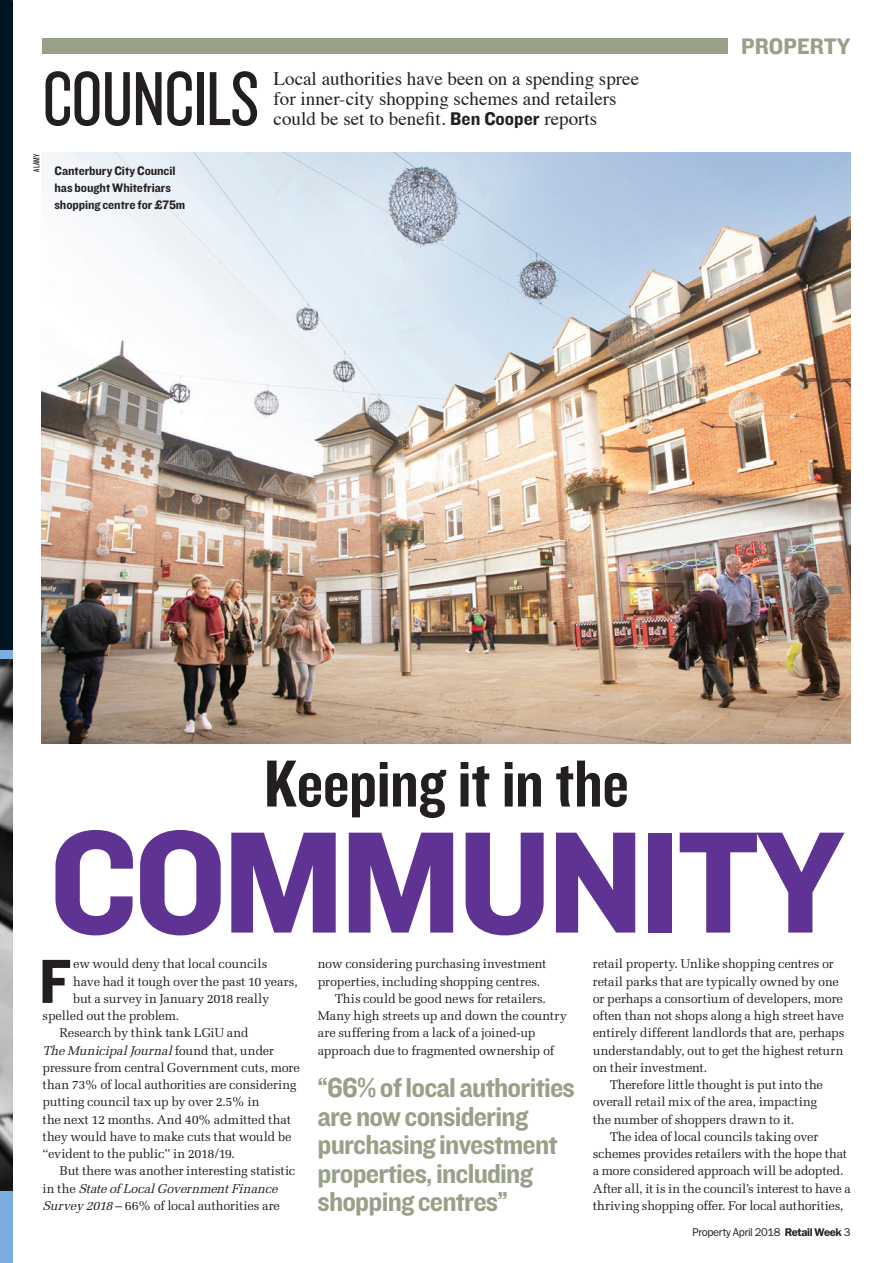
<style>
.page{position:relative;width:893px;height:1263px;background:#fff}
.page>*{position:absolute;margin:0;border:0;box-sizing:border-box;transform-origin:0 0}
.t1{font:150px "Knockout 51 Middleweight";color:#5e3394}
.t2{font:79.5px "Knockout 28 Junior Feathrwt";letter-spacing:-.01em;color:#231f20}
.t3{font:69px "Knockout 49 Liteweight";letter-spacing:-.01em;color:#231f20;scale:1.1 1}
.t4{font:64.5px "Knockout 51 Middleweight";color:#231f20}
.t5{font:28.5px/28.5px "Knockout 51 Middleweight";letter-spacing:-.025em;color:#99a088}
.t6{font:23.4px "Knockout 51 Middleweight";color:#99a088}
.t7{font:19.05px/20.4px "Times";color:#231f20}
.t8{font:12.75px "Melior";letter-spacing:-.015em;color:#231f20}
.t9{font:italic 12.75px "Melior";color:#231f20}
.t10{font:12.75px/17.2px "Knockout 51 Middleweight";letter-spacing:-.005em;color:#231f20}
.t11{font:11.25px "Franklin Gothic";letter-spacing:-.03em;color:#231f20}
.t12{font:9px "Knockout 28 Junior Feathrwt";letter-spacing:.025em;color:#231f20}
.s1{font-family:"Knockout 51 Middleweight"}
.s2{font-style:normal}
.s3{font-style:italic}
.s4{font-weight:600}
</style>
<div class="page">
<div style="left:0;top:0;width:13px;height:1263px;background:#011622"></div>
<img style="left:0;top:659px;width:13px;height:533px">
<div style="left:0;top:1192px;width:13px;height:71px;background:#79aede"></div>
<div style="left:0;top:651px;width:13px;height:8px;background:#79aede"></div>
<div style="left:43px;top:38px;width:685px;height:16px;background:#99a088"></div>
<img style="left:42px;top:153px;width:808px;height:591px">
<h2 class="t2" style="left:43px;top:50px;width:218px">COUNCILS</h2>
<h3 class="t7" style="left:274px;top:66px;width:367px">Local authorities have been on a spending spree for inner-city shopping schemes and retailers could be set to benefit. <span class="s1">Ben Cooper</span> reports</h3>
<p class="t12" style="left:31px;top:171px;width:19px;rotate:-90deg">ALAMY</p>
<p class="t10" style="left:54px;top:161px;width:132px">Canterbury City Council has bought Whitefriars shopping centre for £75m</p>
<h3 class="t6" style="left:741px;top:30px;width:111px">ProPerty</h3>
<h3 class="t3" style="left:264px;top:740px;width:333px">Keeping it in the</h3>
<h1 class="t1" style="left:49px;top:781px;width:796px">Community</h1>
<h3 class="t4" style="left:39px;top:938px;width:34px">F</h3>
<p class="t8" style="left:73px;top:956px;width:196px">ew would deny that local councils</p>
<p class="t8" style="left:73px;top:974px;width:226px">have had it tough over the past 10 years,</p>
<p class="t8" style="left:73px;top:991px;width:197px">but a survey in January 2018 really</p>
<p class="t8" style="left:43px;top:1008px;width:138px">spelled out the problem.</p>
<p class="t8" style="left:60px;top:1025px;width:191px">Research by think tank LGiU and</p>
<p class="t9" style="left:43px;top:1043px;width:233px">TheMunicipalJournal<span class="s2">fo u n d t h a t , u n d e r</span></p>
<p class="t8" style="left:43px;top:1060px;width:259px">pressure from central Government cuts, more</p>
<p class="t8" style="left:43px;top:1077px;width:256px">than 73% of local authorities are considering</p>
<p class="t8" style="left:43px;top:1094px;width:219px">putting council tax up by over 2.5% in</p>
<p class="t8" style="left:43px;top:1112px;width:250px">the next 12 months. And 40% admitted that</p>
<p class="t8" style="left:43px;top:1129px;width:250px">they would have to make cuts that would be</p>
<p class="t8" style="left:43px;top:1146px;width:194px">“evident to the public” in 2018/19.</p>
<p class="t8" style="left:60px;top:1163px;width:237px">But there was another interesting statistic</p>
<p class="t9" style="left:43px;top:1181px;width:240px"><span class="s2">i n t h e</span> Stateof LocalGovernmentFinance</p>
<p class="t8" style="left:43px;top:1198px;width:239px"><span class="s3">Survey2018</span>– 66% of local authorities are</p>
<p class="t8" style="left:318px;top:956px;width:230px">now considering purchasing investment</p>
<p class="t8" style="left:318px;top:974px;width:224px">properties, including shopping centres.</p>
<p class="t8" style="left:335px;top:991px;width:213px">This could be good news for retailers.</p>
<p class="t8" style="left:318px;top:1008px;width:250px">Many high streets up and down the country</p>
<p class="t8" style="left:318px;top:1025px;width:219px">are suffering from a lack of a joined-up</p>
<p class="t8" style="left:318px;top:1043px;width:238px">approach due to fragmented ownership of</p>
<h3 class="t5" style="left:317px;top:1072px;width:259px">“66% of local authorities are now considering purchasing investment properties, including shopping centres”</h3>
<p class="t8" style="left:593px;top:956px;width:243px">retail property. Unlike shopping centres or</p>
<p class="t8" style="left:593px;top:974px;width:248px">retail parks that are typically owned by one</p>
<p class="t8" style="left:593px;top:991px;width:252px">or perhaps a consortium of developers, more</p>
<p class="t8" style="left:593px;top:1008px;width:253px">often than not shops along a high street have</p>
<p class="t8" style="left:593px;top:1025px;width:253px">entirely different landlords that are, perhaps</p>
<p class="t8" style="left:593px;top:1043px;width:252px">understandably, out to get the highest return</p>
<p class="t8" style="left:593px;top:1060px;width:116px">on their investment.</p>
<p class="t8" style="left:610px;top:1077px;width:215px">Therefore little thought is put into the</p>
<p class="t8" style="left:593px;top:1094px;width:226px">overall retail mix of the area, impacting</p>
<p class="t8" style="left:593px;top:1112px;width:203px">the number of shoppers drawn to it.</p>
<p class="t8" style="left:610px;top:1129px;width:210px">The idea of local councils taking over</p>
<p class="t8" style="left:593px;top:1146px;width:256px">schemes provides retailers with the hope that</p>
<p class="t8" style="left:593px;top:1163px;width:252px">a more considered approach will be adopted.</p>
<p class="t8" style="left:593px;top:1181px;width:260px">After all, it is in the council’s interest to have a</p>
<p class="t8" style="left:593px;top:1198px;width:252px">thriving shopping offer. For local authorities,</p>
<p class="t11" style="left:692px;top:1225px;width:160px">Property April 2018 <span class="s4">Retail Week</span> 3</p>
</div>
